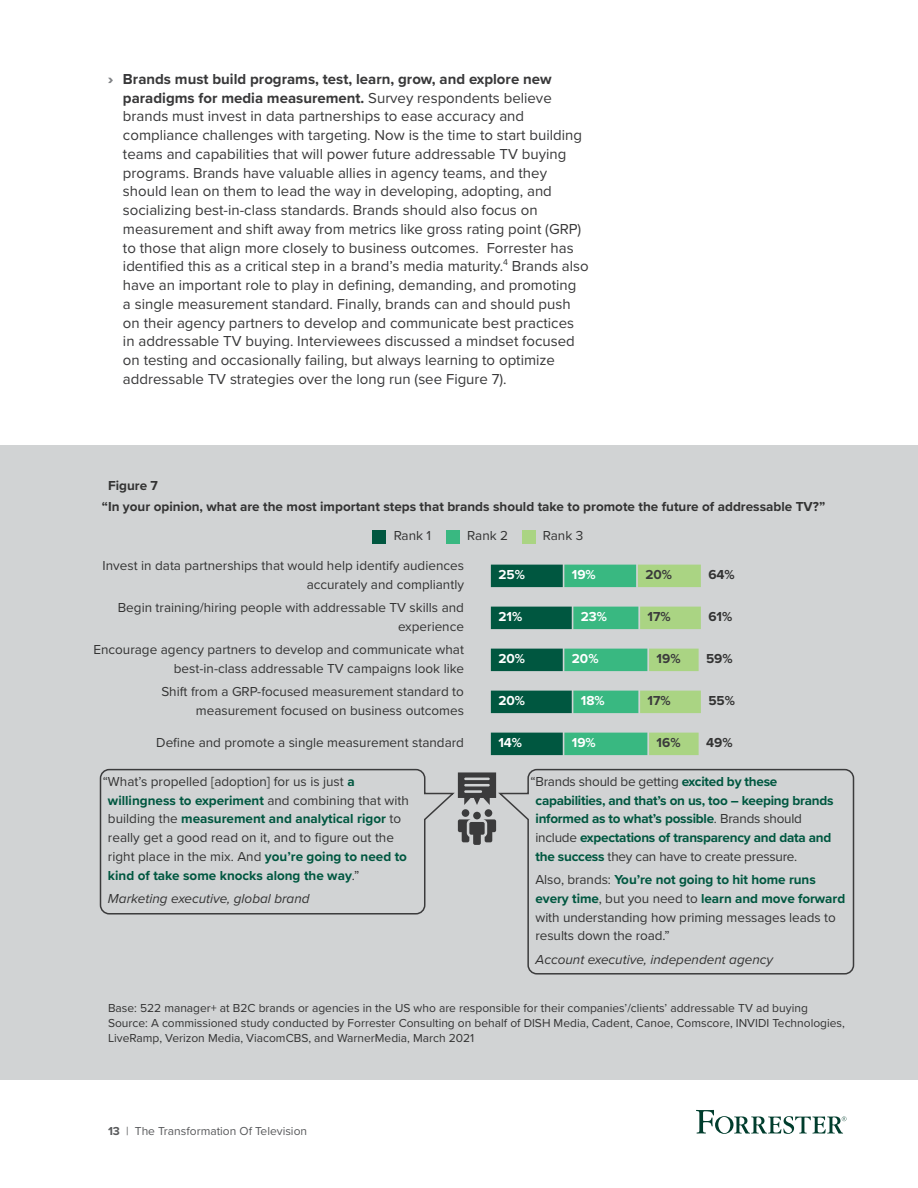
<style>
.page{position:relative;width:918px;height:1188px;background:#fff}
.page>*{position:absolute;margin:0;border:0;box-sizing:border-box;transform-origin:0 0}
.t1{font:15px/18.8px "Proxima Nova";color:#383839}
.t2{font:13.5px/18.8px "Proxima Nova";color:#333;text-align:right}
.t3{font:700 13.5px/18.8px "Proxima Nova";letter-spacing:-.015em;color:#005740}
.t4{font:700 13.5px/21px "Proxima Nova";color:#333}
.t5{font:italic 13.5px "Proxima Nova";color:#333}
.t6{font:700 13.5px "Proxima Nova";color:#fff}
.t7{font:700 13.5px "Proxima Nova";color:#3b3b3c}
.t8{font:12px/15px "Proxima Nova";color:#333}
.t9{font:12px "Proxima Nova";color:#58595b}
.s1{font-weight:900;color:#808285}
.s2{font-weight:700}
.s3{font-weight:700;color:#005740}
.s4{font-weight:400;color:#333}
</style>
<div class="page">
<svg style="left:696px;top:1110px;width:150px;height:24px"></svg>
<div style="left:0;top:445px;width:918px;height:635px;background:#d1d3d4"></div>
<svg style="left:490px;top:564px;width:211px;height:24px;background:#52a373"></svg>
<svg style="left:490px;top:606px;width:211px;height:24px;background:#4f9e70"></svg>
<svg style="left:490px;top:648px;width:209px;height:24px;background:#4ca173"></svg>
<div style="left:373px;top:530px;width:13px;height:13px;background:#005740"></div>
<div style="left:446px;top:530px;width:14px;height:13px;background:#39b881"></div>
<div style="left:522px;top:530px;width:13px;height:13px;background:#aad483"></div>
<svg style="left:490px;top:690px;width:211px;height:24px;background:#4f9e70"></svg>
<svg style="left:490px;top:732px;width:209px;height:24px;background:#4ca173"></svg>
<svg style="left:99px;top:768px;width:356px;height:147px"></svg>
<svg style="left:496px;top:768px;width:359px;height:207px"></svg>
<div style="left:485px;top:809px;width:7px;height:8px;background:#3b3b3c;border-radius:50%"></div>
<div style="left:462px;top:809px;width:7px;height:8px;background:#3b3b3c;border-radius:50%"></div>
<svg style="left:458px;top:812px;width:38px;height:33px"></svg>
<svg style="left:458px;top:772px;width:38px;height:33px"></svg>
<p class="t1" style="left:123px;top:69px;width:467px;text-indent:-15px"><span class="s1">›</span> <span class="s2">Brands must build programs, test, learn, grow, and explore new paradigms for media measurement.</span> Survey respondents believe brands must invest in data partnerships to ease accuracy and compliance challenges with targeting. Now is the time to start building teams and capabilities that will power future addressable TV buying programs. Brands have valuable allies in agency teams, and they should lean on them to lead the way in developing, adopting, and socializing best-in-class standards. Brands should also focus on measurement and shift away from metrics like gross rating point (GRP) to those that align more closely to business outcomes. Forrester has identified this as a critical step in a brand’s media maturity.<sup>4</sup> Brands also have an important role to play in defining, demanding, and promoting<br>a single measurement standard. Finally, brands can and should push on their agency partners to develop and communicate best practices in addressable TV buying. Interviewees discussed a mindset focused on testing and occasionally failing, but always learning to optimize addressable TV strategies over the long run (see Figure 7).</p>
<p class="t4" style="left:102px;top:475px;width:725px;text-indent:6px">Figure 7<br>“In your opinion, what are the most important steps that brands should take to promote the future of addressable TV?”</p>
<p class="t2" style="left:394px;top:525px;width:39px">Rank 1</p>
<p class="t2" style="left:467px;top:525px;width:42px">Rank 2</p>
<p class="t2" style="left:543px;top:525px;width:42px">Rank 3</p>
<p class="t2" style="left:103px;top:555px;width:363px">Invest in data partnerships that would help identify audiences accurately and compliantly</p>
<p class="t2" style="left:118px;top:597px;width:348px">Begin training/hiring people with addressable TV skills and experience</p>
<p class="t2" style="left:93px;top:639px;width:372px">Encourage agency partners to develop and communicate what best-in-class addressable TV campaigns look like</p>
<p class="t2" style="left:161px;top:681px;width:304px">Shift from a GRP-focused measurement standard to measurement focused on business outcomes</p>
<p class="t2" style="left:156px;top:733px;width:309px">Define and promote a single measurement standard</p>
<p class="t6" style="left:498px;top:564px;width:28px">25%</p>
<p class="t6" style="left:498px;top:606px;width:25px">21%</p>
<p class="t6" style="left:498px;top:648px;width:28px">20%</p>
<p class="t6" style="left:498px;top:690px;width:28px">20%</p>
<p class="t6" style="left:498px;top:732px;width:25px">14%</p>
<p class="t6" style="left:572px;top:564px;width:25px">19%</p>
<p class="t6" style="left:581px;top:606px;width:28px">23%</p>
<p class="t6" style="left:572px;top:648px;width:28px">20%</p>
<p class="t6" style="left:581px;top:690px;width:25px">18%</p>
<p class="t6" style="left:572px;top:732px;width:25px">19%</p>
<p class="t7" style="left:645px;top:564px;width:28px">20%</p>
<p class="t4" style="left:708px;top:564px;width:28px">64%</p>
<p class="t7" style="left:648px;top:606px;width:25px">17%</p>
<p class="t4" style="left:708px;top:606px;width:25px">61%</p>
<p class="t7" style="left:657px;top:648px;width:25px">19%</p>
<p class="t4" style="left:706px;top:648px;width:28px">59%</p>
<p class="t7" style="left:648px;top:690px;width:25px">17%</p>
<p class="t4" style="left:708px;top:690px;width:28px">55%</p>
<p class="t7" style="left:657px;top:732px;width:25px">16%</p>
<p class="t4" style="left:706px;top:732px;width:28px">49%</p>
<p class="t2" style="left:108px;top:771px;width:302px;text-align:left;text-indent:-5px">“What’s propelled [adoption] for us is just <span class="s3">a willingness to experiment</span> and combining that with building the <span class="s3">measurement and analytical rigor</span> to really get a good read on it, and to figure out the right place in the mix. And <span class="s3">you’re going to need to kind of take some knocks along the way</span>.”</p>
<p class="t5" style="left:108px;top:888px;width:203px">Marketing executive, global brand</p>
<p class="t3" style="left:536px;top:772px;width:300px;text-indent:-5px"><span class="s4">“Brands should be getting</span> excited by these capabilities, and that’s on us, too – keeping brands informed as to what’s possible<span class="s4">. Brands should include</span> expectations of transparency and data and the success <span class="s4">they can have to create pressure.</span></p>
<p class="t2" style="left:536px;top:870px;width:311px;text-align:left">Also, brands: <span class="s3">You’re not going to hit home runs every time</span>, but you need to <span class="s3">learn and move forward </span>with understanding how priming messages leads to results down the road.”</p>
<p class="t5" style="left:536px;top:949px;width:239px">Account executive, independent agency</p>
<p class="t8" style="left:108px;top:1000px;width:738px">Base: 522 manager+ at B2C brands or agencies in the US who are responsible for their companies’/clients’ addressable TV ad buying<br>Source: A commissioned study conducted by Forrester Consulting on behalf of DISH Media, Cadent, Canoe, Comscore, INVIDI Technologies,<br>LiveRamp, Verizon Media, ViacomCBS, and WarnerMedia, March 2021</p>
<p class="t9" style="left:108px;top:1122px;width:201px"><span class="s2">13</span> | The Transformation Of Television</p>
</div>
